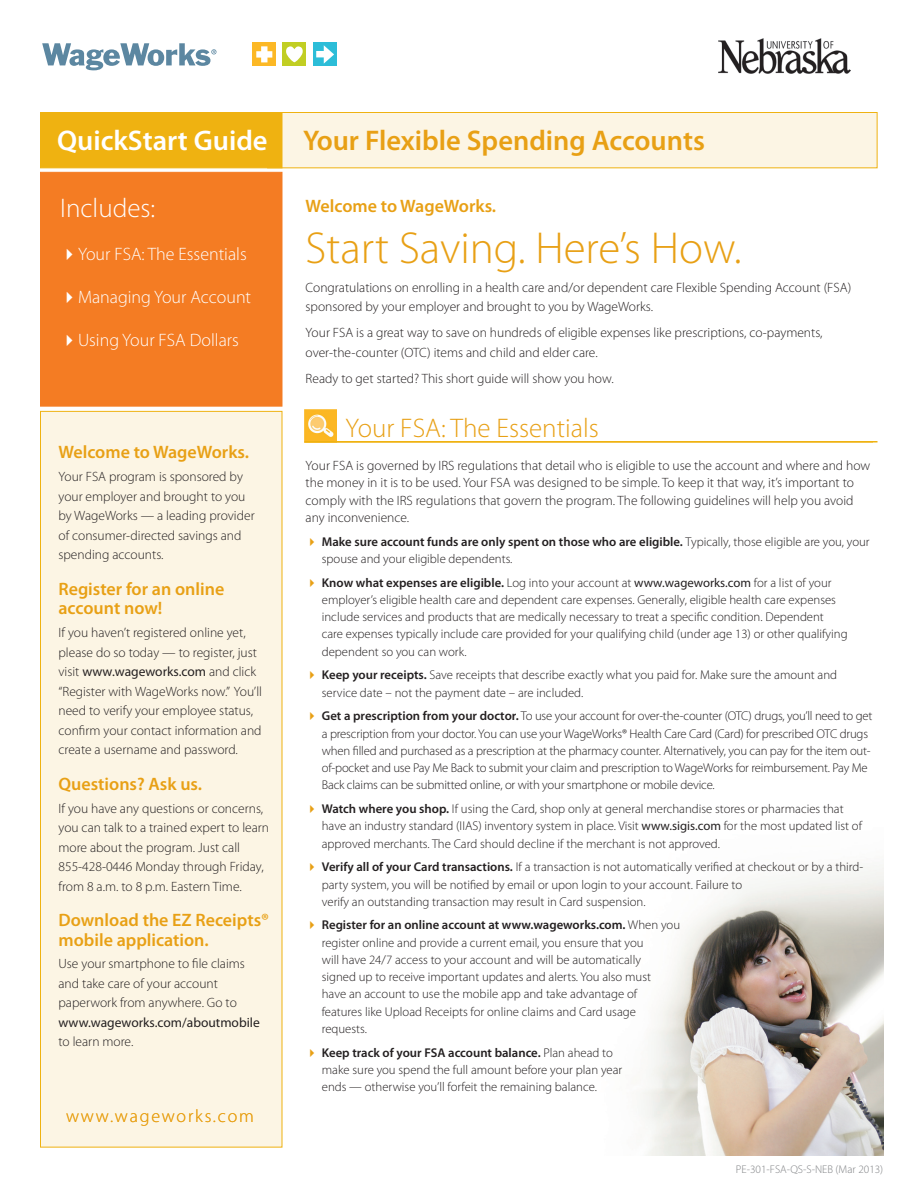
<style>
.page{position:relative;width:918px;height:1188px;background:#fff}
.page>*{position:absolute;margin:0;border:0;box-sizing:border-box;transform-origin:0 0}
.t1{font:300 45px "Myriad Pro";color:#e8a015}
.Title_Bar_Front_Righ{font:600 28.5px "Myriad Pro";color:#e8a015}
.Title_Bar_Front{font:600 28.5px "Myriad Pro";color:#fff}
.Section_Header{font:300 27px "Myriad Pro";color:#e8a015}
.Section_Header-2{font:300 27px "Myriad Pro";color:#fff}
.Sub-Section_Header{font:600 18px/19.5px "Myriad Pro";color:#e8a015}
.Front_Sidebar{font:300 18px "Myriad Pro";color:#fff}
.Front_Sidebar-2{font:300 18px "Myriad Pro";letter-spacing:.1em;color:#e8a015}
.body_9_13{font:300 13.5px/19.5px "Myriad Pro";color:#231f20}
.Bullet_8_5_12{font:300 12.75px/17.2px "Myriad Pro";color:#231f20}
.SKU{font:300 11.25px "Myriad Pro";color:#808285}
.s1{font-weight:400}
.s2{color:#e8a015}
.s3{font-weight:600}
</style>
<div class="page">
<img style="left:640px;top:865px;width:243px;height:291px">
<div style="left:267px;top:112px;width:611px;height:56px;background:#fcf5e4;border:1px solid #efb211"></div>
<div style="left:40px;top:411px;width:242px;height:737px;background:#fcf5e4;border:1px solid #efb211"></div>
<div style="left:40px;top:112px;width:242px;height:56px;background:#efb211;border:1px solid #efb211"></div>
<svg style="left:42px;top:43px;width:174px;height:27px"></svg>
<div style="left:252px;top:42px;width:24px;height:24px;background:#fcb825"></div>
<svg style="left:256px;top:46px;width:16px;height:16px"></svg>
<div style="left:282px;top:42px;width:24px;height:24px;background:#c1ce23"></div>
<svg style="left:286px;top:46px;width:17px;height:16px"></svg>
<div style="left:313px;top:43px;width:23px;height:23px;background:#2cbdd8"></div>
<svg style="left:316px;top:45px;width:18px;height:19px"></svg>
<img style="left:304px;top:410px;width:33px;height:31px">
<div style="left:40px;top:172px;width:242px;height:234px;background:#f47b21;border:1px solid #f47b21"></div>
<hr style="left:304px;top:441px;width:574px;height:1px;background:#efb211">
<img style="left:718px;top:39px;width:132px;height:35px">
<p class="Title_Bar_Front" style="left:57px;top:122px;width:212px">QuickStart Guide</p>
<p class="Title_Bar_Front_Righ" style="left:303px;top:122px;width:403px">Your Flexible Spending Accounts</p>
<p class="Section_Header-2" style="left:60px;top:193px;width:97px">Includes:</p>
<p class="Front_Sidebar" style="left:60px;top:244px;width:188px">✔Your FSA: The Essentials</p>
<p class="Front_Sidebar" style="left:60px;top:287px;width:193px">✔Managing Your Account</p>
<p class="Front_Sidebar" style="left:60px;top:330px;width:180px">✔Using Your FSA Dollars</p>
<p class="Sub-Section_Header" style="left:58px;top:442px;width:192px">Welcome to WageWorks.</p>
<p class="body_9_13" style="left:58px;top:467px;width:198px">Your FSA program is sponsored by your employer and brought to you by WageWorks — a leading provider of consumer-directed savings and spending accounts.</p>
<p class="Sub-Section_Header" style="left:58px;top:579px;width:167px">Register for an online account now!</p>
<p class="body_9_13" style="left:58px;top:623px;width:205px">If you haven’t registered online yet, please do so today — to register, just visit <span class="s1">www.wageworks.com</span> and click “Register with WageWorks now.” You’ll need to verify your employee status, confirm your contact information and create a username and password.</p>
<p class="Sub-Section_Header" style="left:58px;top:774px;width:145px">Questions? Ask us.</p>
<p class="body_9_13" style="left:58px;top:799px;width:212px">If you have any questions or concerns, you can talk to a trained expert to learn more about the program. Just call 855-428-0446 Monday through Friday, from 8 a.m. to 8 p.m. Eastern Time.</p>
<p class="Sub-Section_Header" style="left:58px;top:910px;width:212px">Download the EZ Receipts® mobile application.</p>
<p class="body_9_13" style="left:58px;top:954px;width:203px">Use your smartphone to file claims and take care of your account paperwork from anywhere. Go to <span class="s1">www.wageworks.com/aboutmobile </span>to learn more.</p>
<p class="Front_Sidebar-2" style="left:66px;top:1106px;width:189px">www.wageworks.com</p>
<p class="Sub-Section_Header" style="left:306px;top:195px;width:192px">Welcome to WageWorks.</p>
<p class="t1" style="left:306px;top:223px;width:438px">Start Saving. Here’s How.</p>
<p class="body_9_13" style="left:306px;top:278px;width:547px">Congratulations on enrolling in a health care and/or dependent care Flexible Spending Account (FSA) sponsored by your employer and brought to you by WageWorks.</p>
<p class="body_9_13" style="left:306px;top:323px;width:518px">Your FSA is a great way to save on hundreds of eligible expenses like prescriptions, co-payments, over-the-counter (OTC) items and child and elder care.</p>
<p class="body_9_13" style="left:306px;top:369px;width:310px">Ready to get started? This short guide will show you how.</p>
<p class="Section_Header" style="left:346px;top:413px;width:255px">Your FSA: The Essentials</p>
<p class="body_9_13" style="left:306px;top:457px;width:566px;line-height:17.2px">Your FSA is governed by IRS regulations that detail who is eligible to use the account and where and how the money in it is to be used. Your FSA was designed to be simple. To keep it that way, it’s important to comply with the IRS regulations that govern the program. The following guidelines will help you avoid any inconvenience.</p>
<p class="Bullet_8_5_12" style="left:322px;top:533px;width:549px;text-indent:-16px"><span class="s2">✔</span> <span class="s3">Make sure account funds are only spent on those who are eligible.</span> Typically, those eligible are you, your spouse and your eligible dependents.</p>
<p class="Bullet_8_5_12" style="left:322px;top:574px;width:527px;text-indent:-16px"><span class="s2">✔</span> <span class="s3">Know what expenses are eligible.</span> Log into your account at <span class="s1">www.wageworks.com</span> for a list of your employer’s eligible health care and dependent care expenses. Generally, eligible health care expenses include services and products that are medically necessary to treat a specific condition. Dependent care expenses typically include care provided for your qualifying child (under age 13) or other qualifying dependent so you can work.</p>
<p class="Bullet_8_5_12" style="left:322px;top:667px;width:517px;text-indent:-16px"><span class="s2">✔</span> <span class="s3">Keep your receipts.</span> Save receipts that describe exactly what you paid for. Make sure the amount and service date – not the payment date – are included.</p>
<p class="Bullet_8_5_12" style="left:322px;top:708px;width:552px;text-indent:-16px"><span class="s2">✔</span> <span class="s3">Get a prescription from your doctor.</span> To use your account for over-the-counter (OTC) drugs, you’ll need to get a prescription from your doctor. You can use your WageWorks® Health Care Card (Card) for prescribed OTC drugs when filled and purchased as a prescription at the pharmacy counter. Alternatively, you can pay for the item out&shy;of-pocket and use Pay Me Back to submit your claim and prescription to WageWorks for reimbursement. Pay Me Back claims can be submitted online, or with your smartphone or mobile device.</p>
<p class="Bullet_8_5_12" style="left:322px;top:800px;width:542px;text-indent:-16px"><span class="s2">✔</span> <span class="s3">Watch where you shop.</span> If using the Card, shop only at general merchandise stores or pharmacies that have an industry standard (IIAS) inventory system in place. Visit <span class="s1">www.sigis.com</span> for the most updated list of approved merchants. The Card should decline if the merchant is not approved.</p>
<p class="Bullet_8_5_12" style="left:322px;top:859px;width:543px;text-indent:-16px"><span class="s2">✔</span> <span class="s3">Verify all of your Card transactions.</span> If a transaction is not automatically verified at checkout or by a third&shy;party system, you will be notified by email or upon login to your account. Failure to<br>verify an outstanding transaction may result in Card suspension.</p>
<p class="Bullet_8_5_12" style="left:322px;top:917px;width:360px;text-indent:-16px"><span class="s2">✔</span> <span class="s3">Register for an online account at www.wageworks.com.</span> When you register online and provide a current email, you ensure that you<br>will have 24/7 access to your account and will be automatically<br>signed up to receive important updates and alerts. You also must<br>have an account to use the mobile app and take advantage of features like Upload Receipts for online claims and Card usage requests.</p>
<p class="Bullet_8_5_12" style="left:322px;top:1044px;width:302px;text-indent:-16px"><span class="s2">✔</span> <span class="s3">Keep track of your FSA account balance.</span> Plan ahead to make sure you spend the full amount before your plan year ends — otherwise you’ll forfeit the remaining balance.</p>
<p class="SKU" style="left:736px;top:1163px;width:149px">PE-301-FSA-QS-S-NEB (Mar 2013)</p>
</div>
